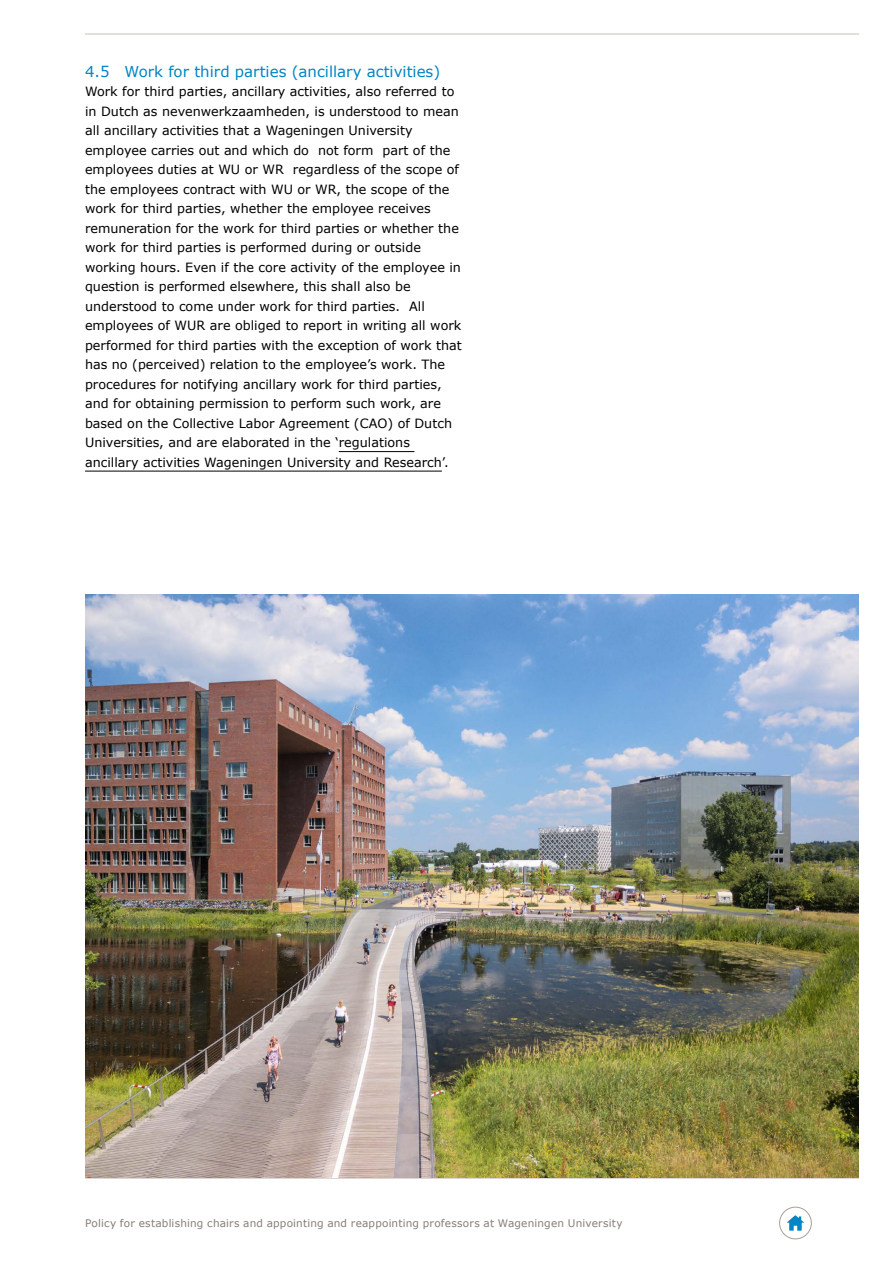
<style>
.page{position:relative;width:893px;height:1263px;background:#fff}
.page>*{position:absolute;margin:0;border:0;box-sizing:border-box;transform-origin:0 0}
._12_W_Kop_10_13{font:15px "Verdana";color:#0085c5}
._21_W_Platte_tekst_8{font:12.75px/19.5px "Verdana";color:#000}
.t1{font:10.5px "Verdana";letter-spacing:.015em;color:#867d77}
</style>
<div class="page">
<hr style="left:85px;top:1177px;width:774px;height:2px;background:#dad5d0">
<hr style="left:85px;top:33px;width:774px;height:2px;background:#dad5d0">
<hr style="left:339px;top:451px;width:75px;height:1px;background:#000">
<hr style="left:85px;top:471px;width:357px;height:1px;background:#000">
<img style="left:85px;top:595px;width:774px;height:583px">
<svg style="left:787px;top:1215px;width:17px;height:16px"></svg>
<div style="left:779px;top:1207px;width:33px;height:32px;border:1px solid #aa9e96;border-radius:50%"></div>
<h2 class="_12_W_Kop_10_13" style="left:85px;top:61px;width:357px">4.5 Work for third parties (ancillary activities)</h2>
<p class="_21_W_Platte_tekst_8" style="left:85px;top:82px;width:378px">Work for third parties, ancillary activities, also referred to in Dutch as nevenwerkzaamheden, is understood to mean all ancillary activities that a Wageningen University employee carries out and which do not form part of the employees duties at WU or WR regardless of the scope of the employees contract with WU or WR, the scope of the work for third parties, whether the employee receives remuneration for the work for third parties or whether the work for third parties is performed during or outside working hours. Even if the core activity of the employee in question is performed elsewhere, this shall also be understood to come under work for third parties. All employees of WUR are obliged to report in writing all work performed for third parties with the exception of work that has no (perceived) relation to the employee’s work. The procedures for notifying ancillary work for third parties, and for obtaining permission to perform such work, are based on the Collective Labor Agreement (CAO) of Dutch Universities, and are elaborated in the ‘regulations ancillary activities Wageningen University and Research’.</p>
<p class="t1" style="left:85px;top:1216px;width:539px">Policy for establishing chairs and appointing and reappointing professors at Wageningen University</p>
</div>
